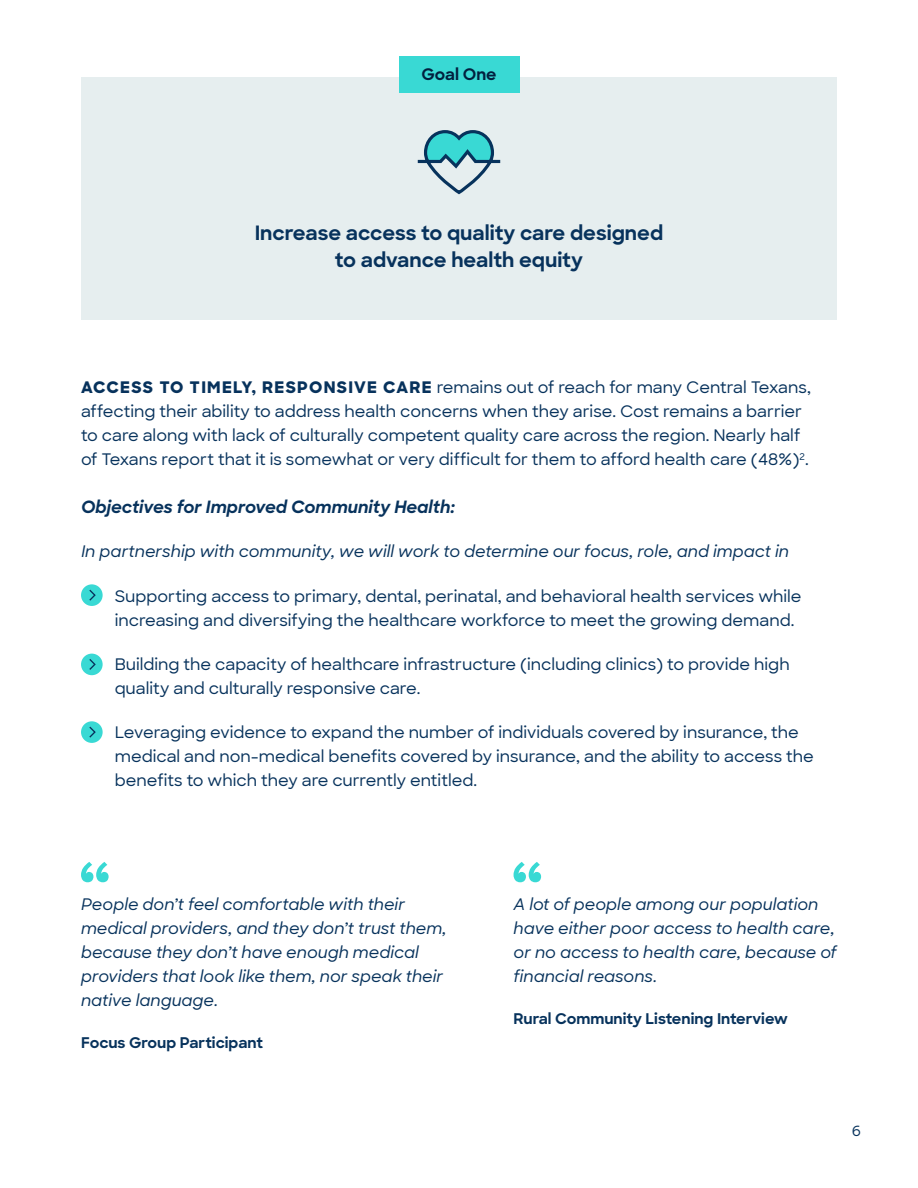
<style>
.page{position:relative;width:918px;height:1188px;background:#fff}
.page>*{position:absolute;margin:0;border:0;box-sizing:border-box;transform-origin:0 0}
.t1{font:700 20.1px/26.4px "Sharp Sans";color:#07325c;text-align:center}
.t2{font:italic 700 17.25px "Sharp Sans";color:#07325c}
.t3{font:500 16.2px/24px "Sharp Sans";color:#07325c}
.t4{font:italic 500 16.2px/24px "Sharp Sans";color:#07325c}
.t5{font:700 16.2px "Sharp Sans";color:#02203f}
.t6{font:700 15px "Sharp Sans";color:#07325c}
.t7{font:500 14.25px "Sharp Sans";color:#07325c}
.s1{font-weight:800}
</style>
<div class="page">
<div style="left:81px;top:77px;width:756px;height:243px;background:#e6eeef"></div>
<svg style="left:417px;top:130px;width:84px;height:65px"></svg>
<div style="left:399px;top:57px;width:120px;height:36px;background:#39d9d4"></div>
<div style="left:81px;top:584px;width:22px;height:22px;background:#39d9d4;border-radius:50%"></div>
<svg style="left:89px;top:589px;width:7px;height:12px"></svg>
<div style="left:81px;top:654px;width:22px;height:21px;background:#39d9d4;border-radius:50%"></div>
<svg style="left:89px;top:659px;width:7px;height:11px"></svg>
<div style="left:81px;top:721px;width:22px;height:22px;background:#39d9d4;border-radius:50%"></div>
<svg style="left:89px;top:726px;width:7px;height:12px"></svg>
<svg style="left:81px;top:862px;width:28px;height:20px"></svg>
<svg style="left:514px;top:862px;width:27px;height:20px"></svg>
<p class="t5" style="left:421px;top:62px;width:77px">Goal One</p>
<p class="t1" style="left:255px;top:219px;width:410px">Increase access to quality care designed to advance health equity</p>
<p class="t3" style="left:81px;top:375px;width:731px"><span class="s1">ACCESS TO TIMELY, RESPONSIVE CARE</span> remains out of reach for many Central Texans, affecting their ability to address health concerns when they arise. Cost remains a barrier to care along with lack of culturally competent quality care across the region. Nearly half of Texans report that it is somewhat or very difficult for them to afford health care (48%)<sup>2</sup>.</p>
<p class="t2" style="left:81px;top:494px;width:376px">Objectives for Improved Community Health:</p>
<p class="t4" style="left:81px;top:539px;width:710px">In partnership with community, we will work to determine our focus, role, and impact in</p>
<p class="t3" style="left:115px;top:583px;width:688px;text-indent:-34px">• Supporting access to primary, dental, perinatal, and behavioral health services while increasing and diversifying the healthcare workforce to meet the growing demand.</p>
<p class="t3" style="left:115px;top:651px;width:676px;text-indent:-34px">• Building the capacity of healthcare infrastructure (including clinics) to provide high quality and culturally responsive care.</p>
<p class="t3" style="left:115px;top:720px;width:701px;text-indent:-34px">• Leveraging evidence to expand the number of individuals covered by insurance, the medical and non-medical benefits covered by insurance, and the ability to access the benefits to which they are currently entitled.</p>
<p class="t4" style="left:81px;top:892px;width:367px">People don’t feel comfortable with their medical providers, and they don’t trust them, because they don’t have enough medical providers that look like them, nor speak their native language.</p>
<p class="t6" style="left:81px;top:1031px;width:183px">Focus Group Participant</p>
<p class="t4" style="left:514px;top:892px;width:325px">A lot of people among our population have either poor access to health care, or no access to health care, because of financial reasons.</p>
<p class="t6" style="left:514px;top:1007px;width:276px">Rural Community Listening Interview</p>
<p class="t7" style="left:852px;top:1121px;width:11px">6</p>
</div>
